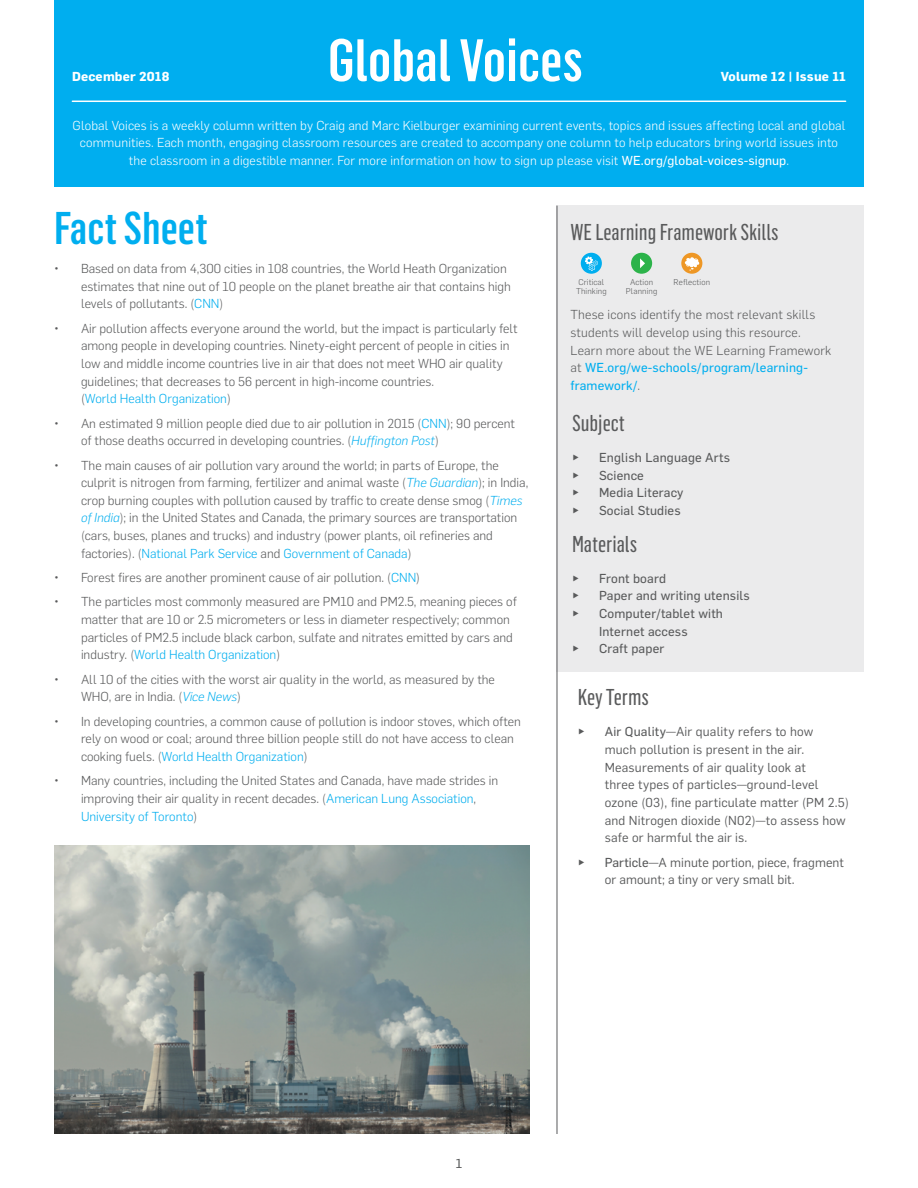
<style>
.page{position:relative;width:918px;height:1188px;background:#fff}
.page>*{position:absolute;margin:0;border:0;box-sizing:border-box;transform-origin:0 0}
.t1{font:500 58.5px "Flama Condensed";color:#fff}
.t2{font:500 45px "Flama Condensed";color:#00aeef}
.t3{font:22.5px "Flama Condensed Basic";color:#595a5b}
.t4{font:300 12.75px/17.5px "Flama";color:#595a5b}
.t5{font:300 12.75px/17.5px "Flama";letter-spacing:.01em;color:#fff;text-align:center}
.t6{font:12.75px/17.5px "Flama";letter-spacing:.015em;color:#595a5b}
.t7{font:12.75px/17.5px "Flama Basic";letter-spacing:.015em;color:#595a5b}
.t8{font:12.75px/17.5px "Flama Basic";letter-spacing:.015em;color:#00aeef}
.t9{font:700 12.75px "Flama";letter-spacing:.015em;color:#fff}
.t10{font:300 8.25px/8.2px "Flama";letter-spacing:.015em;color:#595a5b}
.s1{font-family:"Flama Basic";font-weight:400}
.s2{color:#00aeef}
.s3{color:#555}
.s4{font-style:italic;color:#00aeef}
.s5{font-family:"Flama";font-weight:300;color:#595a5b}
.s6{font-family:"Flama Basic"}
</style>
<div class="page">
<div style="left:557px;top:206px;width:307px;height:466px;background:#ebebec"></div>
<div style="left:581px;top:253px;width:21px;height:21px;background:#00aeef;border-radius:50%"></div>
<svg style="left:585px;top:256px;width:13px;height:15px"></svg>
<div style="left:631px;top:253px;width:21px;height:21px;background:#2cb34a;border-radius:50%"></div>
<svg style="left:640px;top:258px;width:5px;height:10px"></svg>
<div style="left:681px;top:253px;width:21px;height:21px;background:#ee9725;border-radius:50%"></div>
<svg style="left:685px;top:257px;width:15px;height:14px"></svg>
<div style="left:54px;top:0;width:810px;height:186px;background:#00aeef"></div>
<hr style="left:72px;top:101px;width:774px;height:1px;background:#fff">
<img style="left:54px;top:846px;width:475px;height:288px">
<hr style="left:557px;top:206px;width:1px;height:928px;background:#58595b">
<p class="t9" style="left:72px;top:67px;width:99px">December 2018</p>
<h1 class="t1" style="left:328px;top:23px;width:256px">Global Voices</h1>
<p class="t9" style="left:721px;top:67px;width:127px">Volume 12 | Issue 11</p>
<p class="t5" style="left:73px;top:116px;width:774px">Global Voices is a weekly column written by Craig and Marc Kielburger examining current events, topics and issues affecting local and global communities. Each month, engaging classroom resources are created to accompany one column to help educators bring world issues into the classroom in a digestible manner. For more information on how to sign up please visit <span class="s1">WE.org/global-voices-signup</span>.</p>
<h2 class="t2" style="left:54px;top:199px;width:155px">Fact Sheet</h2>
<p class="t4" style="left:81px;top:259px;width:431px;text-indent:-27px">• Based on data from 4,300 cities in 108 countries, the World Heath Organization estimates that nine out of 10 people on the planet breathe air that contains high levels of pollutants. (<span class="s2">CNN</span>)</p>
<p class="t4" style="left:81px;top:319px;width:438px;text-indent:-27px">• Air pollution affects everyone around the world, but the impact is particularly felt among people in developing countries. Ninety-eight percent of people in cities in low and middle income countries live in air that does not meet WHO air quality guidelines; that decreases to 56 percent in high-income countries.<br><span class="s3">(</span><span class="s2">World Health Organization</span><span class="s3">)</span></p>
<p class="t4" style="left:81px;top:414px;width:436px;text-indent:-27px">• An estimated 9 million people died due to air pollution in 2015 (<span class="s2">CNN</span>); 90 percent of those deaths occurred in developing countries. (<span class="s4">Huffington Post</span>)</p>
<p class="t4" style="left:81px;top:456px;width:449px;text-indent:-27px">• The main causes of air pollution vary around the world; in parts of Europe, the culprit is nitrogen from farming, fertilizer and animal waste (<span class="s4">The Guardian</span>); in India, crop burning couples with pollution caused by traffic to create dense smog (<span class="s4">Times of India</span>); in the United States and Canada, the primary sources are transportation (cars, buses, planes and trucks) and industry (power plants, oil refineries and factories). (<span class="s2">National Park Service</span> and <span class="s2">Government of Canada</span>)</p>
<p class="t4" style="left:54px;top:568px;width:368px">• Forest fires are another prominent cause of air pollution. (<span class="s2">CNN</span>)</p>
<p class="t4" style="left:81px;top:592px;width:437px;text-indent:-27px">• The particles most commonly measured are PM10 and PM2.5, meaning pieces of matter that are 10 or 2.5 micrometers or less in diameter respectively; common particles of PM2.5 include black carbon, sulfate and nitrates emitted by cars and industry. (<span class="s2">World Health Organization</span>)</p>
<p class="t4" style="left:81px;top:670px;width:415px;text-indent:-27px">• All 10 of the cities with the worst air quality in the world, as measured by the<br>WHO, are in India. (<span class="s4">Vice News</span>)</p>
<p class="t4" style="left:81px;top:712px;width:442px;text-indent:-27px">• In developing countries, a common cause of pollution is indoor stoves, which often rely on wood or coal; around three billion people still do not have access to clean cooking fuels. (<span class="s2">World Health Organization</span>)</p>
<p class="t4" style="left:81px;top:771px;width:419px;text-indent:-27px">• Many countries, including the United States and Canada, have made strides in improving their air quality in recent decades. (<span class="s2">American Lung Association</span>,<br><span class="s2">University of Toronto</span>)</p>
<h3 class="t3" style="left:570px;top:218px;width:210px">WE Learning Framework Skills</h3>
<p class="t10" style="left:576px;top:278px;width:32px">Critical<br>Thinking</p>
<p class="t10" style="left:630px;top:278px;width:25px">Action</p>
<p class="t10" style="left:674px;top:278px;width:38px">Reflection</p>
<p class="t10" style="left:626px;top:286px;width:33px">Planning</p>
<p class="t4" style="left:570px;top:305px;width:262px">These icons identify the most relevant skills students will develop using this resource.<br>Learn more about the WE Learning Framework</p>
<p class="t8" style="left:570px;top:358px;width:239px"><span class="s5">at</span> WE.org/we-schools/program/learning&shy;framework/<span class="s5">.</span></p>
<h3 class="t3" style="left:572px;top:409px;width:54px">Subject</h3>
<p class="t4" style="left:572px;top:448px;width:9px">►</p>
<p class="t7" style="left:599px;top:448px;width:133px">English Language Arts</p>
<p class="t4" style="left:572px;top:466px;width:9px">►</p>
<p class="t7" style="left:599px;top:466px;width:46px">Science</p>
<p class="t4" style="left:572px;top:483px;width:9px">►</p>
<p class="t7" style="left:599px;top:483px;width:86px">Media Literacy</p>
<p class="t4" style="left:572px;top:501px;width:9px">►</p>
<p class="t7" style="left:599px;top:501px;width:83px">Social Studies</p>
<h3 class="t3" style="left:572px;top:530px;width:67px">Materials</h3>
<p class="t4" style="left:572px;top:569px;width:9px">►</p>
<p class="t7" style="left:599px;top:569px;width:69px">Front board</p>
<p class="t4" style="left:572px;top:586px;width:9px">►</p>
<p class="t7" style="left:599px;top:586px;width:152px">Paper and writing utensils</p>
<p class="t4" style="left:572px;top:604px;width:9px">►</p>
<p class="t7" style="left:599px;top:604px;width:125px">Computer/tablet with<br>Internet access</p>
<p class="t4" style="left:572px;top:639px;width:9px">►</p>
<p class="t7" style="left:599px;top:639px;width:67px">Craft paper</p>
<h3 class="t3" style="left:578px;top:683px;width:72px">Key Terms</h3>
<p class="t4" style="left:578px;top:723px;width:9px">►</p>
<p class="t6" style="left:605px;top:722px;width:246px"><span class="s6">Air Quality</span>—Air quality refers to how<br>much pollution is present in the air.<br>Measurements of air quality look at<br>three types of particles—ground-level ozone (03), fine particulate matter (PM 2.5) and Nitrogen dioxide (N02)—to assess how safe or harmful the air is.</p>
<p class="t4" style="left:578px;top:853px;width:9px">►</p>
<p class="t6" style="left:605px;top:853px;width:241px"><span class="s6">Particle</span>—A minute portion, piece, fragment or amount; a tiny or very small bit.</p>
<p class="t7" style="left:456px;top:1154px;width:8px">1</p>
</div>
